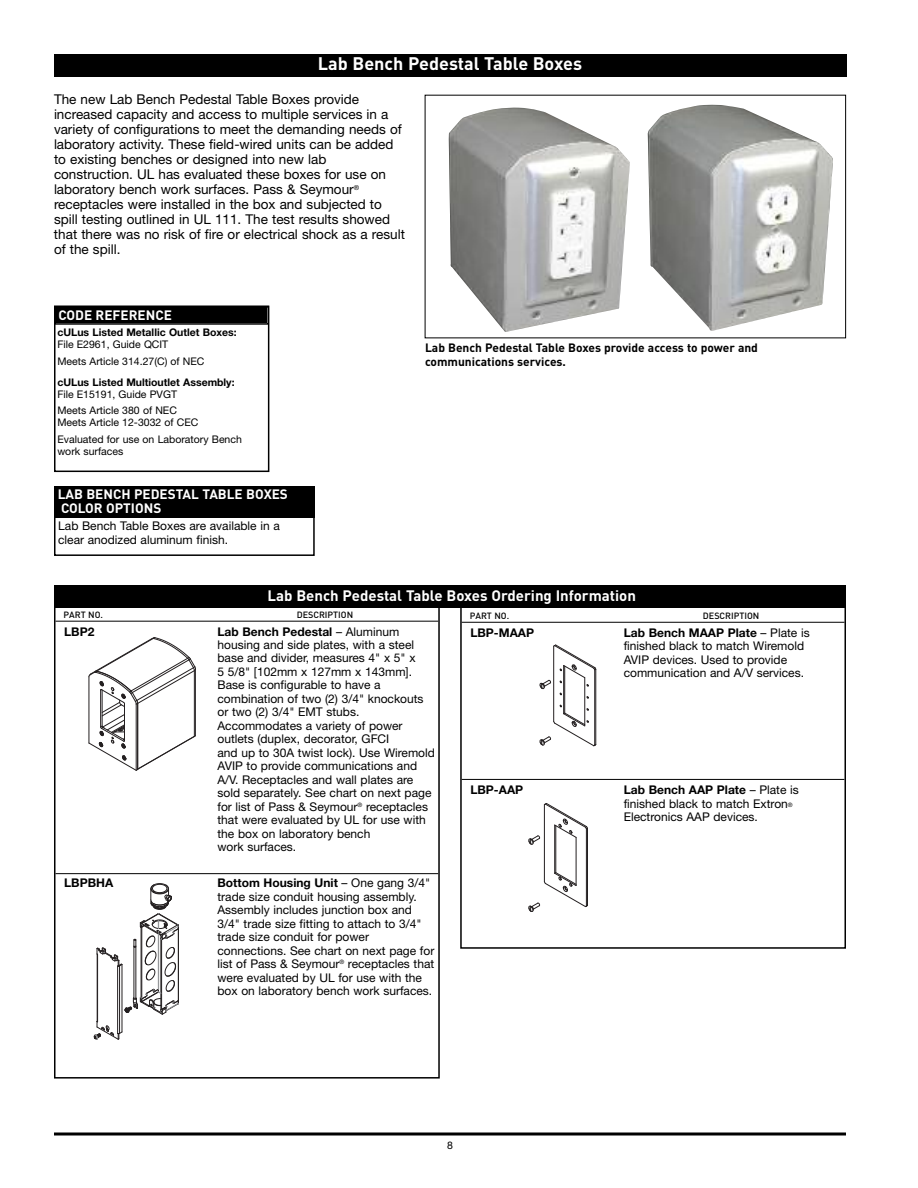
<style>
.page{position:relative;width:918px;height:1188px;background:#fff}
.page>*{position:absolute;margin:0;border:0;box-sizing:border-box;transform-origin:0 0}
.t1{font:700 18px "DIN Pro";color:#fff}
.t2{font:700 15px "DIN Pro";color:#fff}
.t3{font:13.5px/15px "Helvetica Neue";color:#000}
.t4{font:700 13.5px/13.5px "DIN Pro";color:#fff}
.t5{font:12px/13.5px "Helvetica Neue";color:#000}
.t6{font:700 12px/13.5px "DIN Pro";color:#000}
.t7{font:700 12px "Helvetica Neue";color:#000}
.t8{font:10.5px/16.5px "Helvetica Neue";color:#000}
.t9{font:700 10.5px "Helvetica Neue";color:#000}
.t10{font:500 9px "DIN Pro";color:#000}
.s1{font-weight:700}
.s2{font-size:6px}
</style>
<div class="page">
<svg style="left:54px;top:1132px;width:792px;height:4px;background:#3f3f3f"></svg>
<div style="left:460px;top:587px;width:386px;height:362px;border:2px solid #000"></div>
<hr style="left:462px;top:622px;width:382px;height:1px;background:#000">
<hr style="left:462px;top:779px;width:382px;height:1px;background:#000">
<div style="left:54px;top:54px;width:792px;height:23px;background:#000"></div>
<img style="left:449px;top:108px;width:181px;height:224px">
<div style="left:54px;top:486px;width:261px;height:70px;border:2px solid #000"></div>
<div style="left:54px;top:486px;width:261px;height:32px;background:#000"></div>
<div style="left:54px;top:306px;width:215px;height:166px;border:2px solid #000"></div>
<div style="left:56px;top:307px;width:211px;height:16px;background:#000"></div>
<div style="left:54px;top:306px;width:215px;height:19px;border:2px solid #000"></div>
<img style="left:648px;top:104px;width:185px;height:227px">
<div style="left:54px;top:585px;width:386px;height:494px;border:2px solid #000"></div>
<hr style="left:56px;top:621px;width:382px;height:1px;background:#000">
<hr style="left:56px;top:873px;width:382px;height:1px;background:#000">
<div style="left:54px;top:585px;width:792px;height:23px;background:#000"></div>
<svg style="left:89px;top:637px;width:107px;height:134px"></svg>
<svg style="left:94px;top:883px;width:85px;height:157px"></svg>
<svg style="left:540px;top:645px;width:56px;height:101px"></svg>
<hr style="left:586px;top:829px;width:1px;height:77px;background:#231f20">
<hr style="left:544px;top:805px;width:1px;height:77px;background:#231f20">
<hr style="left:554px;top:825px;width:1px;height:48px;background:#231f20">
<hr style="left:576px;top:837px;width:1px;height:49px;background:#231f20">
<hr style="left:587px;top:828px;width:1px;height:77px;background:#231f20">
<svg style="left:528px;top:803px;width:60px;height:48px"></svg>
<hr style="left:555px;top:826px;width:1px;height:47px;background:#231f20">
<svg style="left:528px;top:872px;width:60px;height:40px"></svg>
<h1 class="t1" style="left:318px;top:57px;width:266px">Lab Bench Pedestal Table Boxes</h1>
<p class="t3" style="left:54px;top:93px;width:352px">The new Lab Bench Pedestal Table Boxes provide increased capacity and access to multiple services in a variety of configurations to meet the demanding needs of laboratory activity. These field-wired units can be added to existing benches or designed into new lab construction. UL has evaluated these boxes for use on laboratory bench work surfaces. Pass &amp; Seymour<sup>® </sup>receptacles were installed in the box and subjected to spill testing outlined in UL 111. The test results showed that there was no risk of fire or electrical shock as a result of the spill.</p>
<p class="t4" style="left:59px;top:310px;width:115px">CODE REFERENCE</p>
<p class="t9" style="left:57px;top:329px;width:181px">cULus Listed Metallic Outlet Boxes:</p>
<p class="t8" style="left:57px;top:337px;width:149px">File E2961, Guide QCIT<br>Meets Article 314.27(C) of NEC</p>
<p class="t9" style="left:57px;top:378px;width:179px">cULus Listed Multioutlet Assembly:</p>
<p class="t8" style="left:57px;top:387px;width:121px">File E15191, Guide PVGT<br>Meets Article 380 of NEC</p>
<p class="t8" style="left:57px;top:415px;width:186px">Meets Article 12-3032 of CEC<br>Evaluated for use on Laboratory Bench</p>
<p class="t8" style="left:57px;top:444px;width:67px">work surfaces</p>
<p class="t4" style="left:58px;top:489px;width:232px">LAB BENCH PEDESTAL TABLE BOXES<br>COLOR OPTIONS</p>
<p class="t5" style="left:58px;top:520px;width:223px">Lab Bench Table Boxes are available in a clear anodized aluminum finish.</p>
<p class="t6" style="left:425px;top:342px;width:335px">Lab Bench Pedestal Table Boxes provide access to power and communications services.</p>
<p class="t2" style="left:268px;top:590px;width:370px">Lab Bench Pedestal Table Boxes Ordering Information</p>
<p class="t10" style="left:64px;top:612px;width:41px">PART NO.</p>
<p class="t10" style="left:297px;top:612px;width:58px">DESCRIPTION</p>
<p class="t7" style="left:64px;top:628px;width:32px">LBP2</p>
<p class="t5" style="left:217px;top:626px;width:219px"><span class="s1">Lab Bench Pedestal</span> – Aluminum housing and side plates, with a steel base and divider, measures 4" x 5" x<br>5 5/8" [102mm x 127mm x 143mm].<br>Base is configurable to have a combination of two (2) 3/4" knockouts or two (2) 3/4" EMT stubs.<br>Accommodates a variety of power outlets (duplex, decorator, GFCI<br>and up to 30A twist lock). Use Wiremold<br>AVIP to provide communications and<br>A/V. Receptacles and wall plates are sold separately. See chart on next page for list of Pass &amp; Seymour<sup>®</sup> receptacles that were evaluated by UL for use with the box on laboratory bench<br>work surfaces.</p>
<p class="t7" style="left:64px;top:879px;width:51px">LBPBHA</p>
<p class="t5" style="left:218px;top:878px;width:218px"><span class="s1">Bottom Housing Unit</span> – One gang 3/4" trade size conduit housing assembly.<br>Assembly includes junction box and 3/4" trade size fitting to attach to 3/4" trade size conduit for power connections. See chart on next page for list of Pass &amp; Seymour<sup>®</sup> receptacles that were evaluated by UL for use with the box on laboratory bench work surfaces.</p>
<p class="t10" style="left:470px;top:613px;width:41px">PART NO.</p>
<p class="t10" style="left:703px;top:613px;width:58px">DESCRIPTION</p>
<p class="t7" style="left:470px;top:629px;width:65px">LBP-MAAP</p>
<p class="t5" style="left:624px;top:627px;width:187px"><span class="s1">Lab Bench MAAP Plate</span> – Plate is finished black to match Wiremold<br>AVIP devices. Used to provide communication and A/V services.</p>
<p class="t7" style="left:470px;top:786px;width:54px">LBP-AAP</p>
<p class="t5" style="left:624px;top:784px;width:177px"><span class="s1">Lab Bench AAP Plate</span> – Plate is finished black to match Extron<span class="s2">®<br></span>Electronics AAP devices.</p>
<p class="t8" style="left:447px;top:1138px;width:7px">8</p>
</div>
